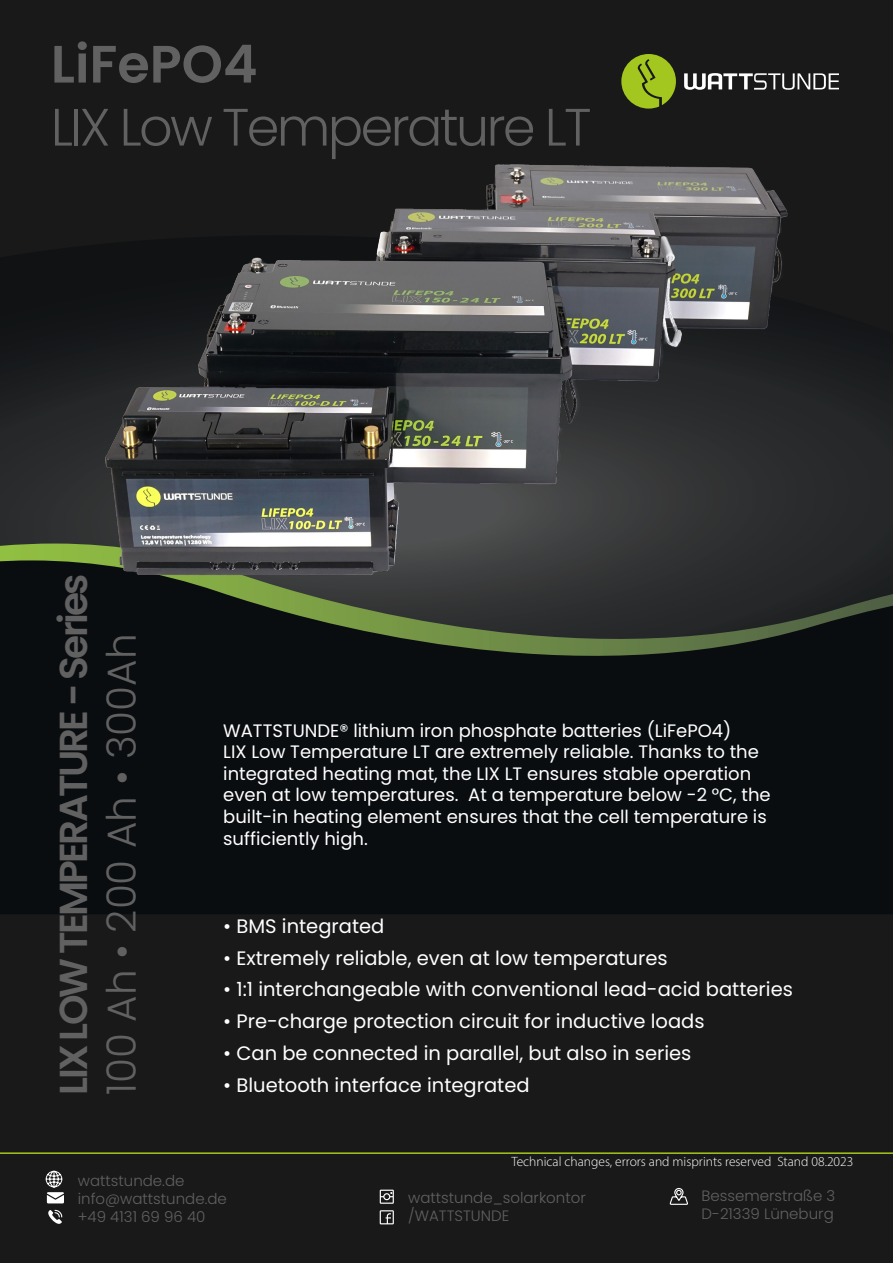
<style>
.page{position:relative;width:893px;height:1263px;background:#191919}
.page>*{position:absolute;margin:0;border:0;box-sizing:border-box;transform-origin:0 0}
.t1{font:300 52.5px "Poppins";letter-spacing:-.05em;color:#616161}
.t2{font:600 52.5px "Poppins";color:#616161}
.t3{font:300 40.5px "Poppins";color:#616161}
.t4{font:600 39px "Poppins";letter-spacing:-.07em;color:#616161}
.t5{font:19.5px "Poppins";color:#fff}
.t6{font:18px "Poppins";color:#fff}
.t7{font:300 15px "Poppins";color:#616161}
.t8{font:300 13.5px "Myriad Pro";color:#fff}
</style>
<div class="page">
<div style="left:0;top:390px;width:893px;height:153px;background:#262829"></div>
<div style="left:0;top:560px;width:893px;height:354px;background:#0a0d10"></div>
<svg style="left:0;top:1152px;width:893px;height:73px"></svg>
<img style="left:74px;top:54px;width:777px;height:559px">
<p class="t2" style="left:51px;top:34px;width:208px">LiFePO4</p>
<p class="t1" style="left:51px;top:97px;width:542px">LIX Low Temperature LT</p>
<p class="t4" style="left:51px;top:1094px;width:522px;rotate:-90deg">LIX LOW TEMPERATURE - Series</p>
<p class="t3" style="left:98px;top:1094px;width:462px;rotate:-90deg">100 Ah • 200 Ah • 300Ah</p>
<p class="t6" style="left:223px;top:720px;width:510px">WATTSTUNDE® lithium iron phosphate batteries (LiFePO4)</p>
<p class="t6" style="left:223px;top:741px;width:537px">LIX Low Temperature LT are extremely reliable. Thanks to the</p>
<p class="t6" style="left:223px;top:763px;width:529px">integrated heating mat, the LIX LT ensures stable operation</p>
<p class="t6" style="left:223px;top:784px;width:549px">even at low temperatures. At a temperature below -2 °C, the</p>
<p class="t6" style="left:223px;top:806px;width:545px">built-in heating element ensures that the cell temperature is</p>
<p class="t6" style="left:223px;top:828px;width:146px">sufficiently high.</p>
<p class="t5" style="left:223px;top:914px;width:163px">• BMS integrated</p>
<p class="t5" style="left:223px;top:946px;width:446px">• Extremely reliable, even at low temperatures</p>
<p class="t5" style="left:223px;top:978px;width:571px">• 1:1 interchangeable with conventional lead-acid batteries</p>
<p class="t5" style="left:223px;top:1010px;width:483px">• Pre-charge protection circuit for inductive loads</p>
<p class="t5" style="left:223px;top:1042px;width:470px">• Can be connected in parallel, but also in series</p>
<p class="t5" style="left:223px;top:1074px;width:308px">• Bluetooth interface integrated</p>
<p class="t8" style="left:511px;top:1154px;width:344px">Technical changes, errors and misprints reserved Stand 08.2023</p>
<p class="t7" style="left:78px;top:1172px;width:108px">wattstunde.de</p>
<p class="t7" style="left:78px;top:1190px;width:151px">info@wattstunde.de</p>
<p class="t7" style="left:78px;top:1208px;width:129px">+49 4131 69 96 40</p>
<p class="t7" style="left:408px;top:1188px;width:179px">wattstunde_solarkontor</p>
<p class="t7" style="left:408px;top:1206px;width:103px">/WATTSTUNDE</p>
<p class="t7" style="left:702px;top:1187px;width:135px">Bessemerstraße 3</p>
<p class="t7" style="left:702px;top:1205px;width:134px">D-21339 Lüneburg</p>
</div>
